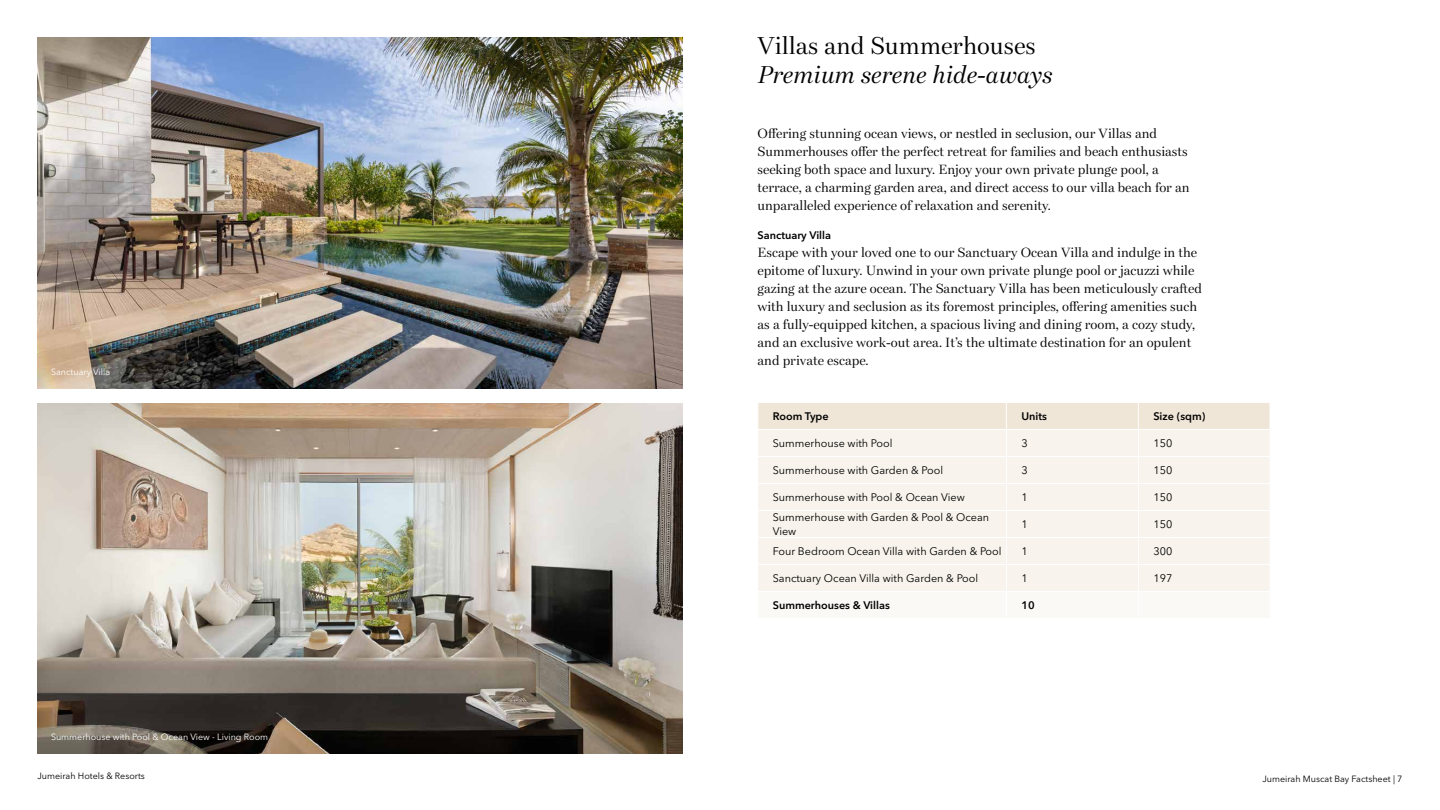
<style>
.page{position:relative;width:1440px;height:810px;background:#fff}
.page>*{position:absolute;margin:0;border:0;box-sizing:border-box;transform-origin:0 0}
.t1{font:italic 24px "Bressay Display";color:#000}
.t2{font:24px "Bressay Display";color:#000}
.t3{font:13.12px/18px "Bressay Display";color:#000}
.t4{font:10.88px/13.5px "Avenir Next World";color:#000}
.t5{font:600 10.88px "Avenir Next World";color:#000}
.t6{font:9px "Avenir Next World";color:#fff}
.t7{font:9px "Avenir Next World";color:#000}
</style>
<div class="page">
<svg style="left:758px;top:403px;width:512px;height:188px;background:#f7f1ea"></svg>
<img style="left:37px;top:38px;width:645px;height:350px">
<img style="left:38px;top:403px;width:644px;height:351px">
<p class="t6" style="left:51px;top:364px;width:61px">Sanctuary Villa</p>
<p class="t6" style="left:51px;top:730px;width:219px">Summerhouse with Pool &amp; Ocean View - Living Room</p>
<h1 class="t2" style="left:758px;top:32px;width:280px">Villas and Summerhouses</h1>
<h1 class="t1" style="left:758px;top:60px;width:297px">Premium serene hide-aways</h1>
<p class="t3" style="left:758px;top:125px;width:434px">Offering stunning ocean views, or nestled in seclusion, our Villas and Summerhouses offer the perfect retreat for families and beach enthusiasts seeking both space and luxury. Enjoy your own private plunge pool, a terrace, a charming garden area, and direct access to our villa beach for an unparalleled experience of relaxation and serenity.</p>
<p class="t5" style="left:758px;top:229px;width:75px">Sanctuary Villa</p>
<p class="t3" style="left:758px;top:244px;width:446px">Escape with your loved one to our Sanctuary Ocean Villa and indulge in the epitome of luxury. Unwind in your own private plunge pool or jacuzzi while gazing at the azure ocean. The Sanctuary Villa has been meticulously crafted with luxury and seclusion as its foremost principles, offering amenities such as a fully-equipped kitchen, a spacious living and dining room, a cozy study, and an exclusive work-out area. It’s the ultimate destination for an opulent and private escape.</p>
<p class="t5" style="left:773px;top:410px;width:57px">Room Type</p>
<p class="t5" style="left:1021px;top:410px;width:27px">Units</p>
<p class="t5" style="left:1153px;top:410px;width:53px">Size (sqm)</p>
<p class="t4" style="left:773px;top:437px;width:121px">Summerhouse with Pool</p>
<p class="t4" style="left:1021px;top:437px;width:8px">3</p>
<p class="t4" style="left:1153px;top:437px;width:20px">150</p>
<p class="t4" style="left:773px;top:464px;width:172px">Summerhouse with Garden &amp; Pool</p>
<p class="t4" style="left:1021px;top:464px;width:8px">3</p>
<p class="t4" style="left:1153px;top:464px;width:20px">150</p>
<p class="t4" style="left:773px;top:491px;width:194px">Summerhouse with Pool &amp; Ocean View</p>
<p class="t4" style="left:1021px;top:491px;width:8px">1</p>
<p class="t4" style="left:1153px;top:491px;width:20px">150</p>
<p class="t4" style="left:773px;top:511px;width:218px">Summerhouse with Garden &amp; Pool &amp; Ocean<br>View</p>
<p class="t4" style="left:1021px;top:518px;width:8px">1</p>
<p class="t4" style="left:1153px;top:518px;width:20px">150</p>
<p class="t4" style="left:773px;top:545px;width:230px">Four Bedroom Ocean Villa with Garden &amp; Pool</p>
<p class="t4" style="left:1021px;top:545px;width:8px">1</p>
<p class="t4" style="left:1153px;top:545px;width:20px">300</p>
<p class="t4" style="left:773px;top:572px;width:207px">Sanctuary Ocean Villa with Garden &amp; Pool</p>
<p class="t4" style="left:1021px;top:572px;width:8px">1</p>
<p class="t4" style="left:1153px;top:572px;width:20px">197</p>
<p class="t5" style="left:773px;top:599px;width:119px">Summerhouses &amp; Villas</p>
<p class="t5" style="left:1021px;top:599px;width:15px">10</p>
<p class="t7" style="left:38px;top:769px;width:109px">Jumeirah Hotels &amp; Resorts</p>
<p class="t7" style="left:1263px;top:772px;width:141px">Jumeirah Muscat Bay Factsheet | 7</p>
</div>
